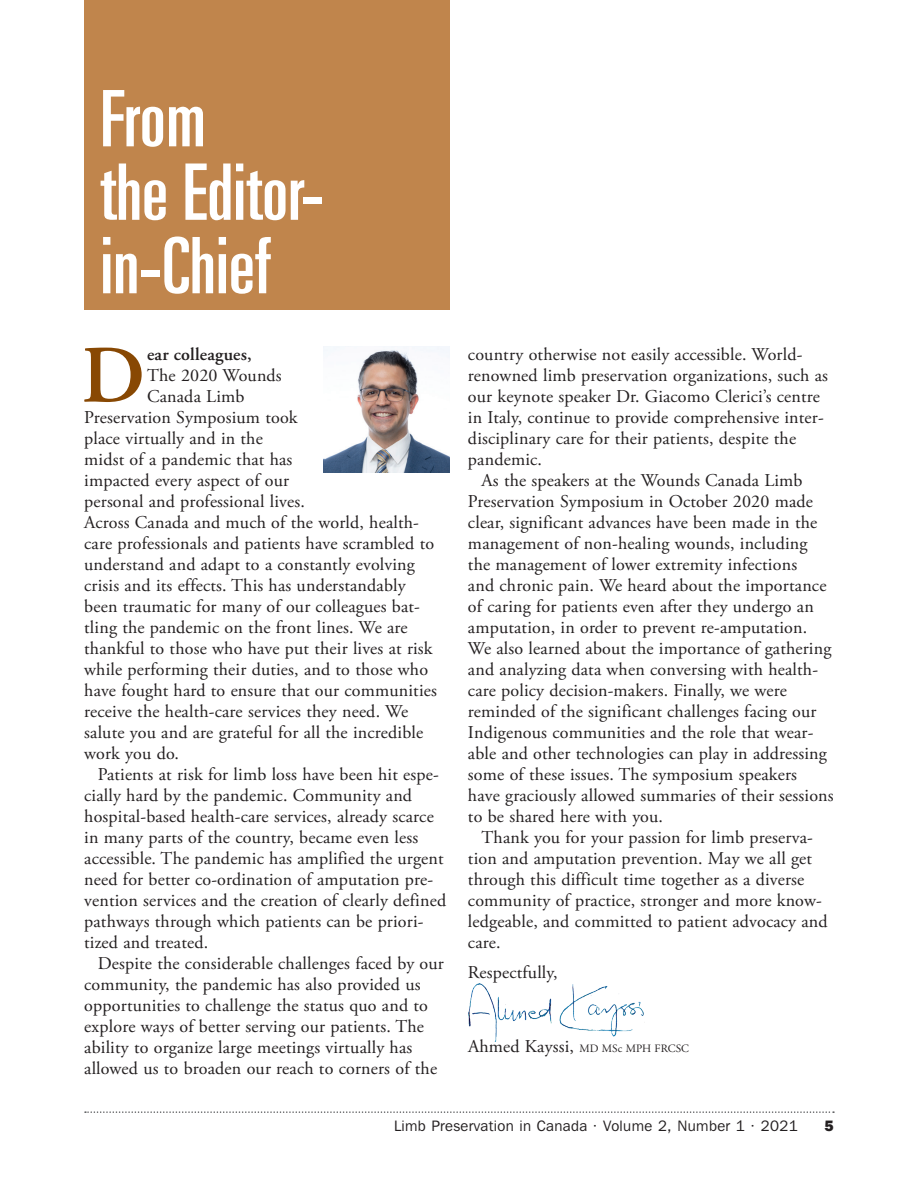
<style>
.page{position:relative;width:918px;height:1188px;background:#fff}
.page>*{position:absolute;margin:0;border:0;box-sizing:border-box;transform-origin:0 0}
.t1{font:600 81.3px "Adobe Garamond Pro";color:#884803}
.t2{font:ultra-condensed 78px/73.5px "Univers";color:#fff}
.t3{font:18px/21px "Adobe Garamond Pro";letter-spacing:.01em;color:#231f20}
.t4{font:600 18px "Adobe Garamond Pro";letter-spacing:.01em;color:#231f20}
.t5{font:15px "Franklin Gothic IT Cby BT";letter-spacing:.025em;color:#231f20}
.t6{font:800 15px "Franklin Gothic IT Cby BT";color:#231f20}
.t7{font:11.25px "Adobe Garamond Pro";letter-spacing:.01em;color:#231f20}
.s1{font-size:18px}
</style>
<div class="page">
<svg style="left:85px;top:1111px;width:749px;height:2px"></svg>
<img style="left:468px;top:983px;width:176px;height:58px">
<div style="left:84px;top:0;width:366px;height:310px;background:#c0854c"></div>
<img style="left:324px;top:346px;width:126px;height:126px">
<h2 class="t2" style="left:100px;top:82px;width:226px">From<br>the Editor&shy;in‑Chief</h2>
<h1 class="t1" style="left:81px;top:329px;width:65px">D</h1>
<p class="t4" style="left:147px;top:343px;width:106px">ear colleagues,</p>
<p class="t3" style="left:147px;top:365px;width:136px">The 2020 Wounds</p>
<p class="t3" style="left:147px;top:386px;width:99px">Canada Limb</p>
<p class="t3" style="left:84px;top:407px;width:215px">Preservation Symposium took</p>
<p class="t3" style="left:84px;top:428px;width:180px">place virtually and in the</p>
<p class="t3" style="left:84px;top:449px;width:210px">midst of a pandemic that has</p>
<p class="t3" style="left:84px;top:470px;width:206px">impacted every aspect of our</p>
<p class="t3" style="left:84px;top:491px;width:222px">personal and professional lives.</p>
<p class="t3" style="left:84px;top:512px;width:336px">Across Canada and much of the world, health-</p>
<p class="t3" style="left:84px;top:533px;width:351px">care professionals and patients have scrambled to</p>
<p class="t3" style="left:84px;top:554px;width:332px">understand and adapt to a constantly evolving</p>
<p class="t3" style="left:84px;top:575px;width:323px">crisis and its effects. This has understandably</p>
<p class="t3" style="left:84px;top:596px;width:337px">been traumatic for many of our colleagues bat-</p>
<p class="t3" style="left:84px;top:617px;width:325px">tling the pandemic on the front lines. We are</p>
<p class="t3" style="left:84px;top:638px;width:350px">thankful to those who have put their lives at risk</p>
<p class="t3" style="left:84px;top:659px;width:345px">while performing their duties, and to those who</p>
<p class="t3" style="left:84px;top:680px;width:354px">have fought hard to ensure that our communities</p>
<p class="t3" style="left:84px;top:701px;width:326px">receive the health-care services they need. We</p>
<p class="t3" style="left:84px;top:722px;width:341px">salute you and are grateful for all the incredible</p>
<p class="t3" style="left:84px;top:743px;width:96px">work you do.</p>
<p class="t3" style="left:98px;top:764px;width:343px">Patients at risk for limb loss have been hit espe-</p>
<p class="t3" style="left:84px;top:785px;width:329px">cially hard by the pandemic. Community and</p>
<p class="t3" style="left:84px;top:806px;width:351px">hospital-based health-care services, already scarce</p>
<p class="t3" style="left:84px;top:827px;width:336px">in many parts of the country, became even less</p>
<p class="t3" style="left:84px;top:848px;width:361px">accessible. The pandemic has amplified the urgent</p>
<p class="t3" style="left:84px;top:869px;width:351px">need for better co-ordination of amputation pre-</p>
<p class="t3" style="left:84px;top:890px;width:363px">vention services and the creation of clearly defined</p>
<p class="t3" style="left:84px;top:911px;width:341px">pathways through which patients can be priori-</p>
<p class="t3" style="left:84px;top:932px;width:126px">tized and treated.</p>
<p class="t3" style="left:98px;top:953px;width:348px">Despite the considerable challenges faced by our</p>
<p class="t3" style="left:84px;top:974px;width:338px">community, the pandemic has also provided us</p>
<p class="t3" style="left:84px;top:995px;width:345px">opportunities to challenge the status quo and to</p>
<p class="t3" style="left:84px;top:1016px;width:341px">explore ways of better serving our patients. The</p>
<p class="t3" style="left:84px;top:1037px;width:330px">ability to organize large meetings virtually has</p>
<p class="t3" style="left:84px;top:1058px;width:354px">allowed us to broaden our reach to corners of the</p>
<p class="t3" style="left:468px;top:344px;width:362px">country otherwise not easily accessible. World&shy;renowned limb preservation organizations, such as our keynote speaker Dr. Giacomo Clerici’s centre in Italy, continue to provide comprehensive inter&shy;disciplinary care for their patients, despite the pandemic.</p>
<p class="t3" style="left:468px;top:470px;width:367px;text-indent:14px">As the speakers at the Wounds Canada Limb Preservation Symposium in October 2020 made clear, significant advances have been made in the management of non-healing wounds, including the management of lower extremity infections<br>and chronic pain. We heard about the importance of caring for patients even after they undergo an amputation, in order to prevent re-amputation.<br>We also learned about the importance of gathering and analyzing data when conversing with health&shy;care policy decision-makers. Finally, we were reminded of the significant challenges facing our Indigenous communities and the role that wear&shy;able and other technologies can play in addressing some of these issues. The symposium speakers<br>have graciously allowed summaries of their sessions to be shared here with you.</p>
<p class="t3" style="left:468px;top:827px;width:361px;text-indent:14px">Thank you for your passion for limb preserva&shy;tion and amputation prevention. May we all get through this difficult time together as a diverse community of practice, stronger and more know&shy;ledgeable, and committed to patient advocacy and care.</p>
<p class="t3" style="left:468px;top:962px;width:91px">Respectfully,</p>
<p class="t7" style="left:468px;top:1042px;width:223px"><span class="s1">Ahmed Kayssi,</span> MD MSc MPH FRCSC</p>
<p class="t5" style="left:394px;top:1116px;width:405px">Limb Preservation in Canada · Volume 2, Number 1 · 2021</p>
<p class="t6" style="left:825px;top:1116px;width:11px">5</p>
</div>
